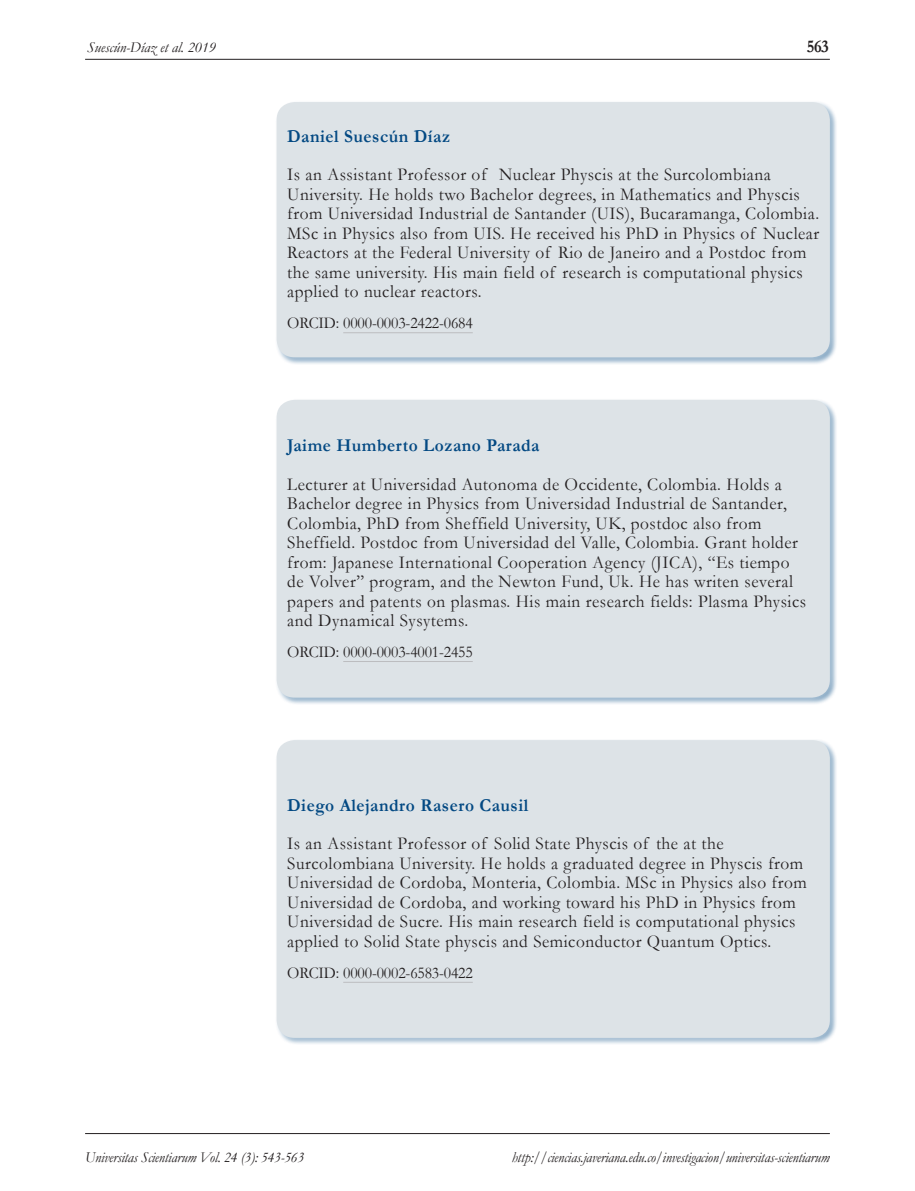
<style>
.page{position:relative;width:915px;height:1191px;background:#fff}
.page>*{position:absolute;margin:0;border:0;box-sizing:border-box;transform-origin:0 0}
.TEXTOcorrido{font:18.15px/19.5px "Garamond";letter-spacing:.03em;color:#231f20;scale:.95 1}
.t1{font:700 18.15px "Garamond";letter-spacing:.03em;color:#034983;scale:.95 1}
.t2{font:700 18px "Garamond";color:#231f20;scale:.9 1}
.TEXTOcorrido-2{font:16.5px "Garamond";letter-spacing:-.01em;color:#231f20;scale:.95 1}
.t3{font:italic 15px "Garamond";letter-spacing:-.01em;color:#231f20;scale:.95 1}
.t4{font:italic 15px "Garamond";letter-spacing:-.01em;color:#231f20}
</style>
<div class="page">
<hr style="left:85px;top:59px;width:744px;height:1px;background:#231f20">
<hr style="left:85px;top:1133px;width:744px;height:1px;background:#231f20">
<div style="left:267px;top:93px;width:572px;height:274px;background:#fff;opacity:.75"></div>
<div style="left:276px;top:102px;width:553px;height:255px;background:#dde3e7;border-radius:18px"></div>
<hr style="left:343px;top:332px;width:129px;height:1px;background:#bcbdc0">
<div style="left:267px;top:390px;width:572px;height:317px;background:#fff;opacity:.75"></div>
<div style="left:276px;top:400px;width:553px;height:297px;background:#dde3e7;border-radius:18px"></div>
<hr style="left:343px;top:661px;width:129px;height:1px;background:#bcbdc0">
<div style="left:267px;top:730px;width:572px;height:317px;background:#fff;opacity:.75"></div>
<div style="left:276px;top:740px;width:553px;height:297px;background:#dde3e7;border-radius:18px"></div>
<hr style="left:343px;top:982px;width:129px;height:1px;background:#bcbdc0">
<p class="t4" style="left:87px;top:37px;width:130px">Suescún-Díaz et al. 2019</p>
<p class="t2" style="left:806px;top:34px;width:26px">563</p>
<p class="t1" style="left:287px;top:124px;width:173px">Daniel Suescún Díaz</p>
<p class="TEXTOcorrido" style="left:287px;top:164px;width:561px">Is an Assistant Professor of Nuclear Physcis at the Surcolombiana University. He holds two Bachelor degrees, in Mathematics and Physcis from Universidad Industrial de Santander (UIS), Bucaramanga, Colombia.<br>MSc in Physics also from UIS. He received his PhD in Physics of Nuclear Reactors at the Federal University of Rio de Janeiro and a Postdoc from the same university. His main field of research is computational physics applied to nuclear reactors.</p>
<p class="TEXTOcorrido-2" style="left:287px;top:312px;width:197px">ORCID: 0000-0003-2422-0684</p>
<p class="t1" style="left:287px;top:433px;width:267px">Jaime Humberto Lozano Parada</p>
<p class="TEXTOcorrido" style="left:287px;top:474px;width:547px">Lecturer at Universidad Autonoma de Occidente, Colombia. Holds a Bachelor degree in Physics from Universidad Industrial de Santander, Colombia, PhD from Sheffield University, UK, postdoc also from Sheffield. Postdoc from Universidad del Valle, Colombia. Grant holder from: Japanese International Cooperation Agency (JICA), “Es tiempo de Volver” program, and the Newton Fund, Uk. He has writen several papers and patents on plasmas. His main research fields: Plasma Physics and Dynamical Sysytems.</p>
<p class="TEXTOcorrido-2" style="left:287px;top:641px;width:197px">ORCID: 0000-0003-4001-2455</p>
<p class="t1" style="left:287px;top:793px;width:255px">Diego Alejandro Rasero Causil</p>
<p class="TEXTOcorrido" style="left:287px;top:833px;width:548px">Is an Assistant Professor of Solid State Physcis of the at the Surcolombiana University. He holds a graduated degree in Physcis from Universidad de Cordoba, Monteria, Colombia. MSc in Physics also from Universidad de Cordoba, and working toward his PhD in Physics from Universidad de Sucre. His main research field is computational physics applied to Solid State physcis and Semiconductor Quantum Optics.</p>
<p class="TEXTOcorrido-2" style="left:287px;top:961px;width:197px">ORCID: 0000-0002-6583-0422</p>
<p class="t3" style="left:85px;top:1146px;width:232px">Universitas Scientiarum Vol. 24 (3): 543-563</p>
<p class="t3" style="left:511px;top:1146px;width:336px">http://ciencias.javeriana.edu.co/investigacion/universitas-scientiarum</p>
</div>
